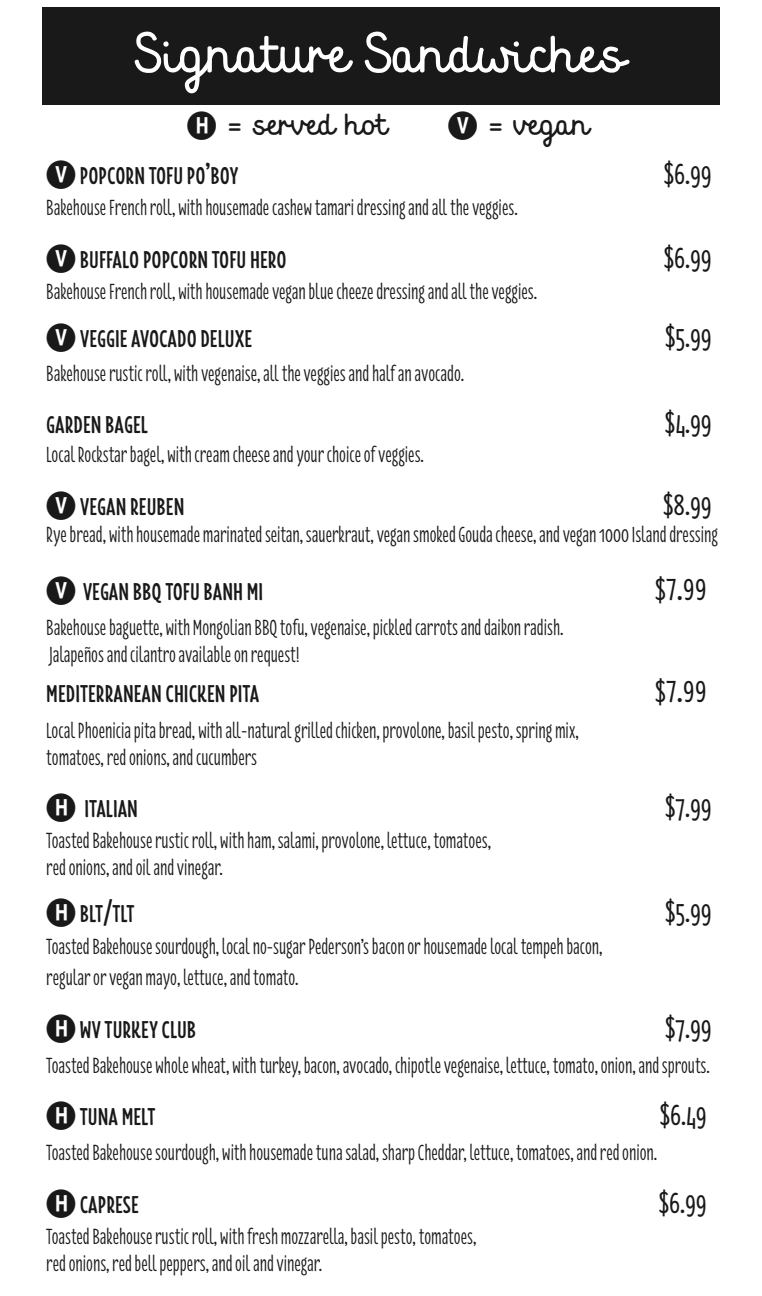
<style>
.page{position:relative;width:762px;height:1296px;background:#fff}
.page>*{position:absolute;margin:0;border:0;box-sizing:border-box;transform-origin:0 0}
.t1{font:54px "Mrs White";color:#fff}
.t2{font:40.5px "Florence";color:#191919}
.t3{font:600 31.5px "Florence";color:#191919}
.t4{font:500 31.5px "Florence";color:#191919}
.t5{font:31.5px "Mrs White";color:#191919}
.t6{font:22.5px/27px "Florence";color:#191919}
.s1{font-family:"Cupcake"}
.s2{font-family:"Cupcake";font-weight:400}
</style>
<div class="page">
<div style="left:42px;top:7px;width:677px;height:97px;background:#191919"></div>
<h1 class="t1" style="left:136px;top:18px;width:490px">Signature Sandwiches</h1>
<h3 class="t5" style="left:187px;top:103px;width:202px"><span class="s1">h</span> = served hot</h3>
<h3 class="t5" style="left:448px;top:103px;width:143px"><span class="s1">V</span> = vegan</h3>
<h3 class="t3" style="left:46px;top:155px;width:194px"><span class="s2">V</span>popcorntofupo’boy</h3>
<h3 class="t4" style="left:663px;top:155px;width:49px">$6.99</h3>
<p class="t6" style="left:46px;top:194px;width:473px">BakehouseFrenchroll,withhousemadecashewtamaridressingandalltheveggies.</p>
<h3 class="t3" style="left:46px;top:239px;width:242px"><span class="s2">V</span>buffalopopcorntofuhero</h3>
<h3 class="t4" style="left:663px;top:239px;width:49px">$6.99</h3>
<p class="t6" style="left:46px;top:278px;width:492px">BakehouseFrenchroll,withhousemadeveganbluecheezedressingandalltheveggies.</p>
<h3 class="t3" style="left:46px;top:318px;width:207px"><span class="s2">V</span>veggieavocadodeluxe</h3>
<h3 class="t4" style="left:665px;top:318px;width:48px">$5.99</h3>
<p class="t6" style="left:46px;top:360px;width:419px">Bakehouserusticroll,withvegenaise,alltheveggiesandhalfanavocado.</p>
<h3 class="t3" style="left:46px;top:403px;width:103px">gardenbagel</h3>
<h3 class="t4" style="left:664px;top:403px;width:48px">$4.99</h3>
<p class="t6" style="left:46px;top:441px;width:379px">LocalRockstarbagel,withcream cheeseandyourchoiceofveggies.</p>
<h3 class="t3" style="left:46px;top:485px;width:140px"><span class="s2">V</span>veganreuben</h3>
<h3 class="t4" style="left:663px;top:485px;width:50px">$8.99</h3>
<p class="t6" style="left:46px;top:521px;width:673px">Ryebread,withhousemade marinatedseitan,sauerkraut,vegansmokedGoudacheese,andvegan1000Islanddressing</p>
<h3 class="t3" style="left:46px;top:571px;width:218px"><span class="s2">V</span> veganbbqtofubanhmi</h3>
<h2 class="t2" style="left:654px;top:562px;width:53px">$7.99</h2>
<p class="t6" style="left:46px;top:614px;width:518px">Bakehousebaguette,with MongolianBBQtofu,vegenaise,pickledcarrotsanddaikonradish.<br>Jalapeñosandcilantroavailableonrequest!</p>
<h3 class="t3" style="left:46px;top:673px;width:214px">mediterraneanchickenpita</h3>
<h2 class="t2" style="left:654px;top:665px;width:53px">$7.99</h2>
<p class="t6" style="left:46px;top:716px;width:534px">LocalPhoeniciapitabread,withall-naturalgrilledchicken,provolone,basilpesto,spring mix, tomatoes,redonions,andcucumbers</p>
<h3 class="t3" style="left:46px;top:788px;width:93px"><span class="s2">H</span> italian</h3>
<h3 class="t4" style="left:665px;top:788px;width:48px">$7.99</h3>
<p class="t6" style="left:46px;top:827px;width:446px">ToastedBakehouserusticroll,withham,salami,provolone, lettuce,tomatoes, redonions,andoilandvinegar.</p>
<h3 class="t3" style="left:46px;top:893px;width:89px"><span class="s2">H</span>blt/tlt</h3>
<h3 class="t4" style="left:665px;top:893px;width:48px">$5.99</h3>
<p class="t6" style="left:46px;top:930px;width:557px;line-height:31.5px">ToastedBakehousesourdough, localno-sugarPederson’sbaconorhousemadelocaltempehbacon, regularorvegan mayo, lettuce,andtomato.</p>
<h3 class="t3" style="left:46px;top:1009px;width:151px"><span class="s2">H</span>wvturkeyclub</h3>
<h3 class="t4" style="left:665px;top:1009px;width:48px">$7.99</h3>
<p class="t6" style="left:46px;top:1051px;width:665px">ToastedBakehousewholewheat,withturkey,bacon,avocado, chipotlevegenaise, lettuce,tomato,onion,andsprouts.</p>
<h3 class="t3" style="left:46px;top:1096px;width:110px"><span class="s2">H</span>tunamelt</h3>
<h3 class="t4" style="left:659px;top:1096px;width:48px">$6.49</h3>
<p class="t6" style="left:46px;top:1139px;width:612px">ToastedBakehousesourdough,withhousemadetunasalad,sharpCheddar, lettuce,tomatoes,andredonion.</p>
<h3 class="t3" style="left:46px;top:1183px;width:94px"><span class="s2">H</span>caprese</h3>
<h3 class="t4" style="left:658px;top:1183px;width:49px">$6.99</h3>
<p class="t6" style="left:46px;top:1223px;width:431px">ToastedBakehouserusticroll,withfresh mozzarella,basilpesto,tomatoes, redonions,redbellpeppers,andoilandvinegar.</p>
</div>
